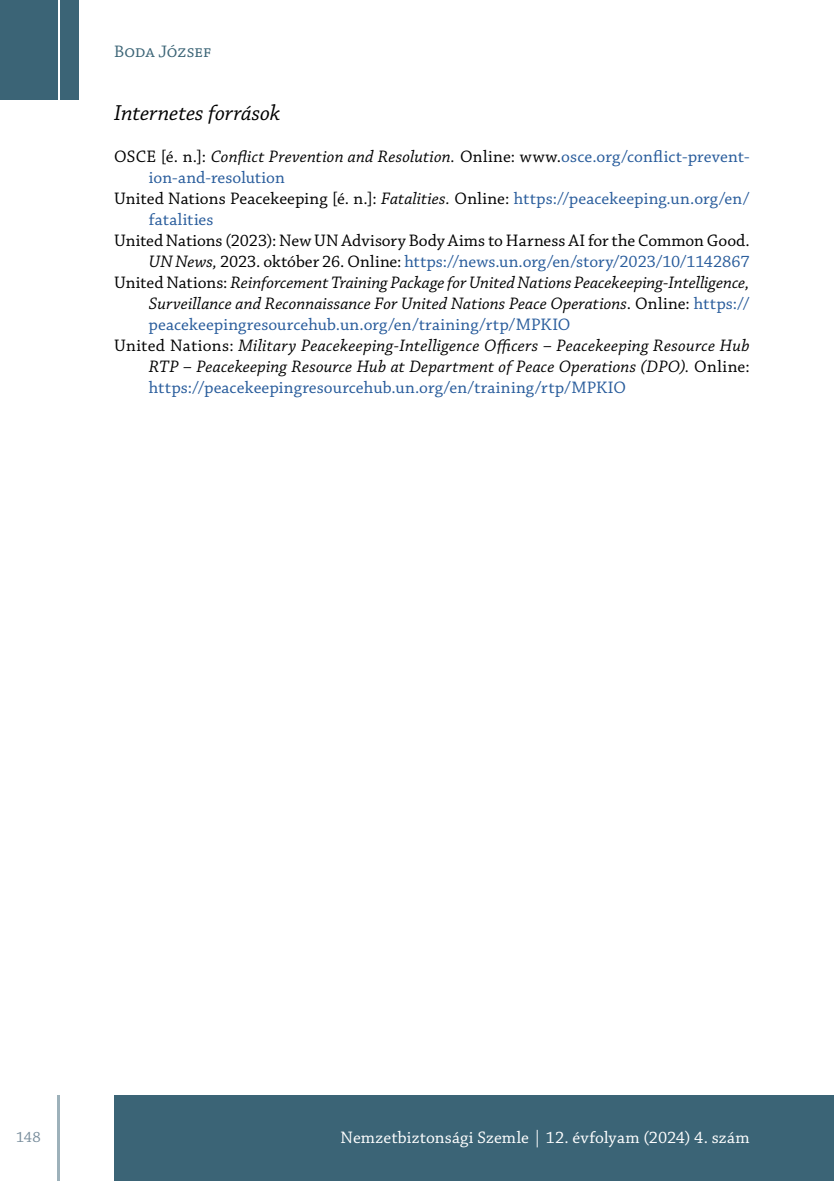
<style>
.page{position:relative;width:834px;height:1181px;background:#fff}
.page>*{position:absolute;margin:0;border:0;box-sizing:border-box;transform-origin:0 0}
.t1{font:italic 22.75px "Chaparral Pro";letter-spacing:-.01em;color:#000}
.t2{font:italic 17.5px "Chaparral Pro";letter-spacing:.005em;color:#000}
.t3{font:17.5px "Chaparral Pro";color:#275b9b}
.t4{font:17.5px "Chaparral Pro";color:#000}
.t5{font:17.5px "Chaparral Pro";color:#fff}
.t6{font:17.5px "Chaparral Pro";color:#3b6476}
.t7{font:15.75px "Chaparral Pro";color:#778c9b}
.s1{font-style:normal}
.s2{font-style:normal;color:#275b9b}
.s3{font-style:italic}
.s4{color:#275b9b}
.s5{font-style:italic;color:#000}
.s6{color:#000}
</style>
<div class="page">
<hr style="left:57px;top:1095px;width:3px;height:86px;background:#3b6476">
<div style="left:114px;top:1095px;width:719px;height:86px;background:#3b6476"></div>
<div style="left:0;top:0;width:57px;height:99px;background:#3b6476"></div>
<div style="left:60px;top:0;width:18px;height:99px;background:#3b6476"></div>
<p class="t6" style="left:114px;top:42px;width:99px">Boda József</p>
<h1 class="t1" style="left:114px;top:100px;width:167px">Internetes források</h1>
<p class="t2" style="left:114px;top:147px;width:636px"><span class="s1">OSCE [é. n.]:</span> Conflict Prevention and Resolution. <span class="s1">Online: www.</span><span class="s2">osce.org/conflict-prevent-</span></p>
<p class="t3" style="left:149px;top:168px;width:137px">ion-and-resolution</p>
<p class="t4" style="left:114px;top:189px;width:636px">United Nations Peacekeeping [é. n.]: <span class="s3">Fatalities.</span> Online: <span class="s4">https://peacekeeping.un.org/en/</span></p>
<p class="t3" style="left:149px;top:210px;width:66px">fatalities</p>
<p class="t4" style="left:114px;top:231px;width:637px">United Nations (2023): New UN Advisory Body Aims to Harness AI for the Common Good.</p>
<p class="t3" style="left:149px;top:252px;width:602px"><span class="s5">UN News,</span> <span class="s6">2023. október 26. Online:</span> https://news.un.org/en/story/2023/10/1142867</p>
<p class="t2" style="left:114px;top:273px;width:636px"><span class="s1">United Nations:</span> Reinforcement Training Package for United Nations Peacekeeping-Intelligence,</p>
<p class="t2" style="left:149px;top:294px;width:602px">Surveillance and Reconnaissance For United Nations Peace Operations<span class="s1">. Online:</span> <span class="s2">https://</span></p>
<p class="t3" style="left:149px;top:315px;width:423px">peacekeepingresourcehub.un.org/en/training/rtp/MPKIO</p>
<p class="t2" style="left:114px;top:336px;width:636px"><span class="s1">United Nations:</span> Military Peacekeeping-Intelligence Officers – Peacekeeping Resource Hub</p>
<p class="t2" style="left:149px;top:357px;width:602px">RTP – Peacekeeping Resource Hub at Department of Peace Operations (DPO). <span class="s1">Online:</span></p>
<p class="t3" style="left:149px;top:378px;width:478px">https://peacekeepingresourcehub.un.org/en/training/rtp/MPKIO</p>
<p class="t7" style="left:16px;top:1128px;width:26px">148</p>
<p class="t5" style="left:340px;top:1127px;width:410px">Nemzetbiztonsági Szemle | 12. évfolyam (2024) 4. szám</p>
</div>
